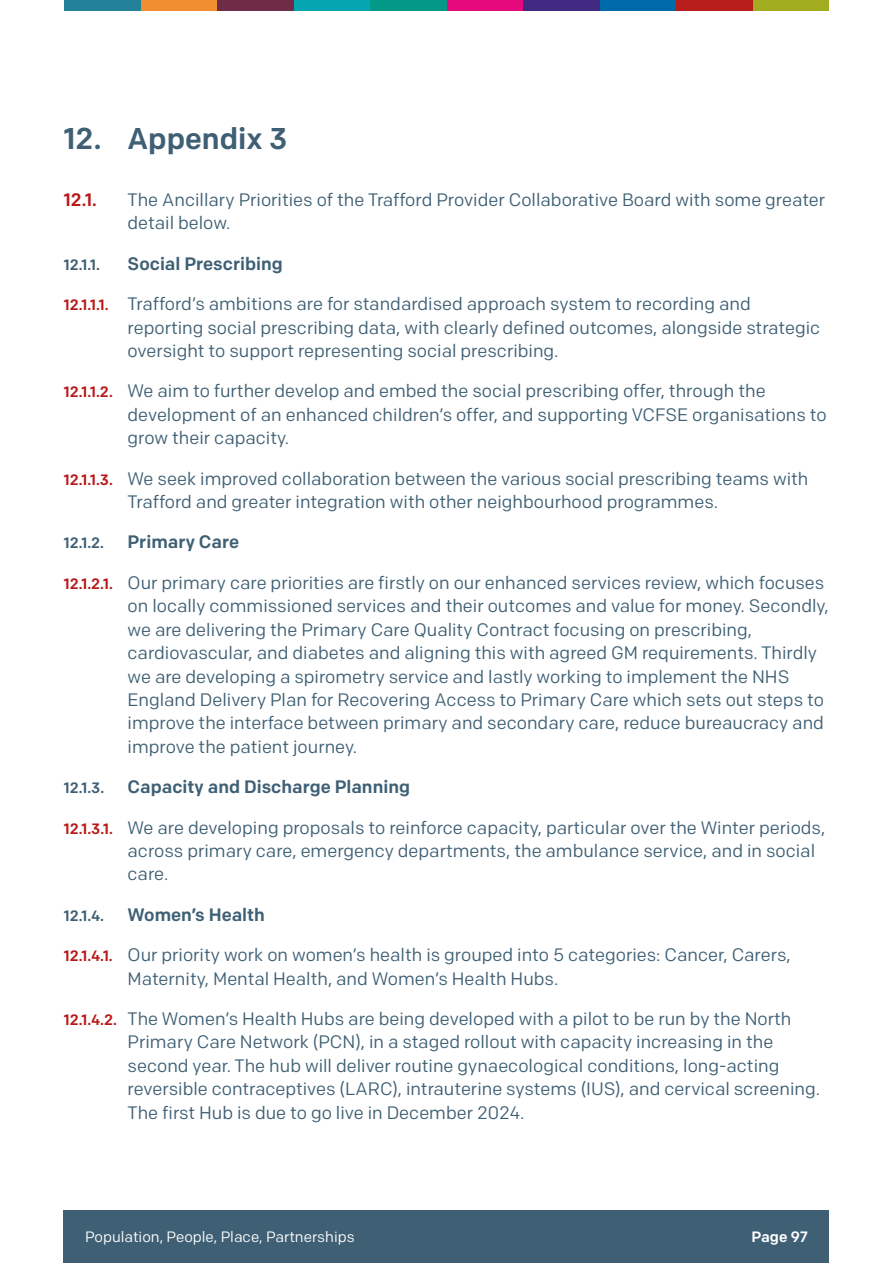
<style>
.page{position:relative;width:893px;height:1263px;background:#fff}
.page>*{position:absolute;margin:0;border:0;box-sizing:border-box;transform-origin:0 0}
.t1{font:500 30px "Colfax";color:#3e5f74}
.t2{font:18px/23.4px "Colfax";color:#3e5f74}
.t3{font:500 18px "Colfax";color:#3e5f74}
.t4{font:500 18px "Colfax";color:#b71918}
.t5{font:15px "Colfax";color:#fff}
.t6{font:500 15px "Colfax";color:#3e5f74}
.t7{font:500 15px "Colfax";letter-spacing:-.01em;color:#fff}
.s1{font-weight:500;font-size:15px;color:#b71918}
</style>
<div class="page">
<div style="left:64px;top:1210px;width:765px;height:53px;background:#3e5f74"></div>
<div style="left:753px;top:0;width:76px;height:11px;background:#a1ac1e"></div>
<div style="left:676px;top:0;width:77px;height:11px;background:#b71d1b"></div>
<div style="left:600px;top:0;width:76px;height:11px;background:#006aa9"></div>
<div style="left:523px;top:0;width:77px;height:11px;background:#422a83"></div>
<div style="left:446px;top:0;width:77px;height:11px;background:#e4097d"></div>
<div style="left:370px;top:0;width:76px;height:11px;background:#039987"></div>
<div style="left:293px;top:0;width:77px;height:11px;background:#06a5b2"></div>
<div style="left:217px;top:0;width:76px;height:11px;background:#6f2c46"></div>
<div style="left:140px;top:0;width:77px;height:11px;background:#f28e32"></div>
<div style="left:64px;top:0;width:76px;height:11px;background:#22829a"></div>
<p class="t1" style="left:64px;top:120px;width:225px">12. Appendix 3</p>
<p class="t4" style="left:64px;top:189px;width:34px">12.1.</p>
<p class="t2" style="left:128px;top:188px;width:699px">The Ancillary Priorities of the Trafford Provider Collaborative Board with some greater detail below.</p>
<p class="t6" style="left:64px;top:255px;width:38px">12.1.1.</p>
<p class="t3" style="left:128px;top:252px;width:157px">Social Prescribing</p>
<p class="t2" style="left:128px;top:292px;width:694px;text-indent:-64px"><span class="s1">12.1.1.1.</span> Trafford’s ambitions are for standardised approach system to recording and reporting social prescribing data, with clearly defined outcomes, alongside strategic oversight to support representing social prescribing.</p>
<p class="t2" style="left:128px;top:379px;width:701px;text-indent:-64px"><span class="s1">12.1.1.2.</span> We aim to further develop and embed the social prescribing offer, through the development of an enhanced children’s offer, and supporting VCFSE organisations to grow their capacity.</p>
<p class="t2" style="left:128px;top:466px;width:682px;text-indent:-64px"><span class="s1">12.1.1.3.</span> We seek improved collaboration between the various social prescribing teams with<br>Trafford and greater integration with other neighbourhood programmes.</p>
<p class="t6" style="left:64px;top:534px;width:42px">12.1.2.</p>
<p class="t3" style="left:128px;top:531px;width:113px">Primary Care</p>
<p class="t2" style="left:128px;top:571px;width:703px;text-indent:-64px"><span class="s1">12.1.2.1.</span> Our primary care priorities are firstly on our enhanced services review, which focuses on locally commissioned services and their outcomes and value for money. Secondly, we are delivering the Primary Care Quality Contract focusing on prescribing, cardiovascular, and diabetes and aligning this with agreed GM requirements. Thirdly we are developing a spirometry service and lastly working to implement the NHS England Delivery Plan for Recovering Access to Primary Care which sets out steps to improve the interface between primary and secondary care, reduce bureaucracy and improve the patient journey.</p>
<p class="t6" style="left:64px;top:779px;width:42px">12.1.3.</p>
<p class="t3" style="left:128px;top:776px;width:284px">Capacity and Discharge Planning</p>
<p class="t2" style="left:128px;top:815px;width:699px;text-indent:-64px"><span class="s1">12.1.3.1.</span> We are developing proposals to reinforce capacity, particular over the Winter periods, across primary care, emergency departments, the ambulance service, and in social care.</p>
<p class="t6" style="left:64px;top:906px;width:42px">12.1.4.</p>
<p class="t3" style="left:128px;top:903px;width:139px">Women’s Health</p>
<p class="t2" style="left:128px;top:943px;width:665px;text-indent:-64px"><span class="s1">12.1.4.1.</span> Our priority work on women’s health is grouped into 5 categories: Cancer, Carers,<br>Maternity, Mental Health, and Women’s Health Hubs.</p>
<p class="t2" style="left:128px;top:1007px;width:694px;text-indent:-64px"><span class="s1">12.1.4.2.</span> The Women’s Health Hubs are being developed with a pilot to be run by the North Primary Care Network (PCN), in a staged rollout with capacity increasing in the second year. The hub will deliver routine gynaecological conditions, long-acting reversible contraceptives (LARC), intrauterine systems (IUS), and cervical screening.<br>The first Hub is due to go live in December 2024.</p>
<p class="t5" style="left:85px;top:1227px;width:271px">Population, People, Place, Partnerships</p>
<p class="t7" style="left:752px;top:1227px;width:58px">Page 97</p>
</div>
